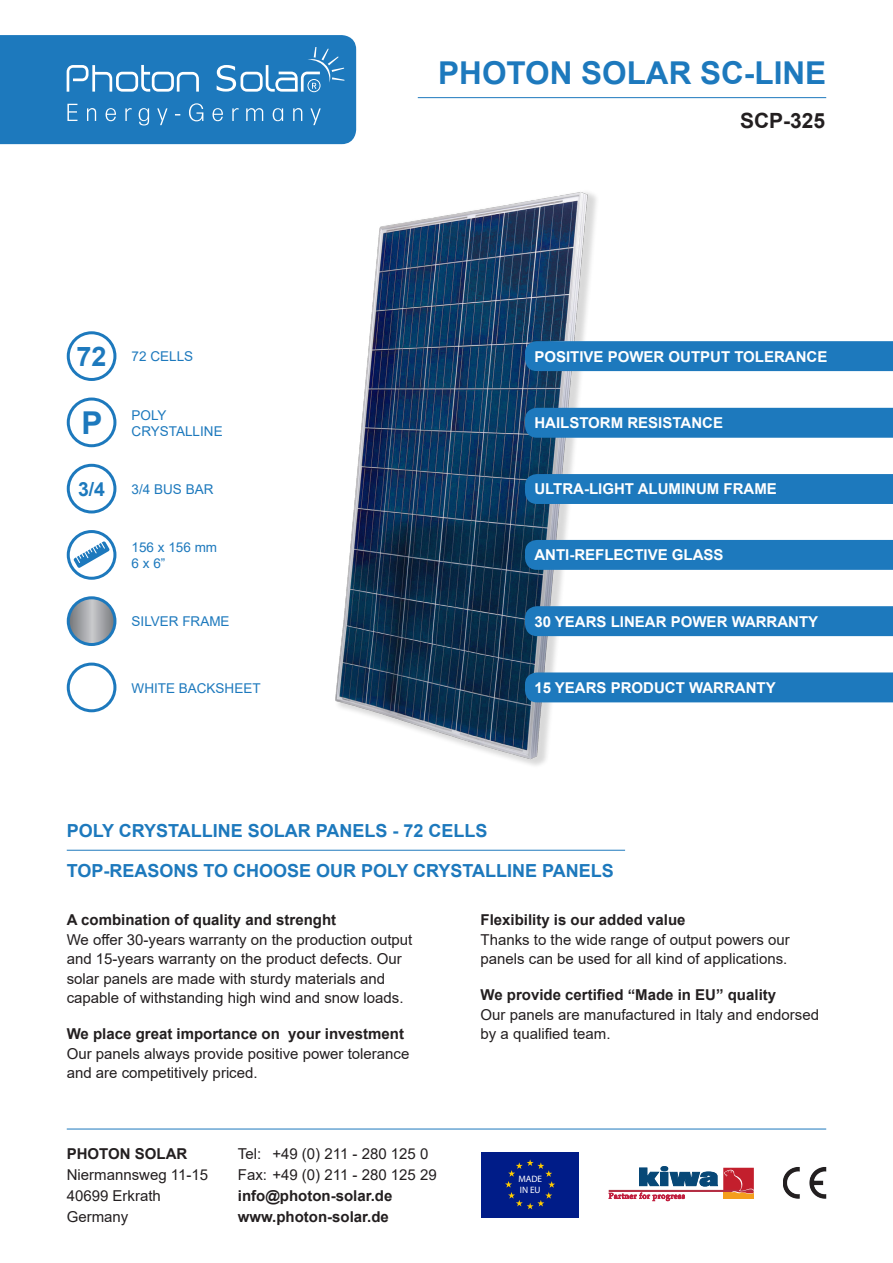
<style>
.page{position:relative;width:893px;height:1263px;background:#fff}
.page>*{position:absolute;margin:0;border:0;box-sizing:border-box;transform-origin:0 0}
.t1{font:700 31.5px "Arial";color:#1d79bd}
.t2{font:700 27px "Arial";color:#1d79bd}
.t3{font:700 21px "Arial";color:#231f20}
.t4{font:700 19.5px "Arial";color:#1d79bd}
.t5{font:700 18px "Arial";color:#1d79bd}
.t6{font:15px/19.5px "Arial";color:#231f20}
.t7{font:700 15px "Arial";color:#fff}
.t8{font:700 15px "Arial";color:#231f20}
.t9{font:13.5px "Arial";color:#1d79bd}
.t10{font:9.3px/11.1px "Myriad Pro";color:#fff}
.s1{font-weight:700}
</style>
<div class="page">
<img style="left:335px;top:192px;width:337px;height:574px">
<div style="left:67px;top:397px;width:49px;height:50px;border:3px solid #1d79bd;border-radius:50%"></div>
<div style="left:67px;top:464px;width:49px;height:49px;border:3px solid #1d79bd;border-radius:50%"></div>
<svg style="left:68px;top:531px;width:47px;height:47px"></svg>
<div style="left:67px;top:530px;width:49px;height:50px;border:3px solid #1d79bd;border-radius:50%"></div>
<svg style="left:73px;top:541px;width:37px;height:27px"></svg>
<div style="left:67px;top:331px;width:49px;height:50px;border:3px solid #1d79bd;border-radius:50%"></div>
<svg style="left:68px;top:598px;width:47px;height:46px;background:#9da4ac"></svg>
<div style="left:67px;top:596px;width:49px;height:50px;border:3px solid #1d79bd;border-radius:50%"></div>
<div style="left:67px;top:663px;width:49px;height:49px;border:3px solid #1d79bd;border-radius:50%"></div>
<img style="left:783px;top:1167px;width:43px;height:32px">
<hr style="left:67px;top:1129px;width:759px;height:1px;background:#1d79bd">
<svg style="left:609px;top:1166px;width:145px;height:35px"></svg>
<svg style="left:0;top:35px;width:356px;height:109px;background:#2c82c1"></svg>
<div style="left:307px;top:79px;width:13px;height:13px;border:1px solid #fff;border-radius:50%"></div>
<div style="left:525px;top:474px;width:368px;height:30px;background:#1d79bd"></div>
<div style="left:525px;top:408px;width:368px;height:30px;background:#1d79bd"></div>
<div style="left:525px;top:341px;width:368px;height:30px;background:#1d79bd"></div>
<div style="left:525px;top:540px;width:368px;height:30px;background:#1d79bd"></div>
<div style="left:525px;top:606px;width:368px;height:30px;background:#1d79bd"></div>
<div style="left:525px;top:672px;width:368px;height:30px;background:#1d79bd"></div>
<hr style="left:67px;top:850px;width:558px;height:1px;background:#1d79bd">
<div style="left:482px;top:1152px;width:97px;height:65px;background:#001c88"></div>
<svg style="left:505px;top:1159px;width:50px;height:50px"></svg>
<hr style="left:418px;top:97px;width:408px;height:1px;background:#1d79bd">
<p class="t1" style="left:438px;top:51px;width:389px">PHOTON SOLAR SC-LINE</p>
<p class="t3" style="left:740px;top:106px;width:87px">SCP-325</p>
<p class="t2" style="left:77px;top:338px;width:32px">72</p>
<p class="t9" style="left:132px;top:347px;width:63px">72 CELLS</p>
<p class="t7" style="left:534px;top:346px;width:295px">POSITIVE POWER OUTPUT TOLERANCE</p>
<p class="t1" style="left:81px;top:401px;width:23px">P</p>
<p class="t9" style="left:132px;top:405px;width:37px">POLY</p>
<p class="t9" style="left:132px;top:422px;width:93px">CRYSTALLINE</p>
<p class="t7" style="left:534px;top:412px;width:190px">HAILSTORM RESISTANCE</p>
<p class="t4" style="left:78px;top:475px;width:29px">3/4</p>
<p class="t9" style="left:132px;top:480px;width:83px">3/4 BUS BAR</p>
<p class="t7" style="left:534px;top:479px;width:244px">ULTRA-LIGHT ALUMINUM FRAME</p>
<p class="t9" style="left:132px;top:538px;width:87px">156 x 156 mm</p>
<p class="t9" style="left:132px;top:554px;width:35px">6 x 6”</p>
<p class="t7" style="left:534px;top:544px;width:191px">ANTI-REFLECTIVE GLASS</p>
<p class="t9" style="left:132px;top:612px;width:100px">SILVER FRAME</p>
<p class="t7" style="left:534px;top:611px;width:285px">30 YEARS LINEAR POWER WARRANTY</p>
<p class="t9" style="left:132px;top:679px;width:131px">WHITE BACKSHEET</p>
<p class="t7" style="left:534px;top:677px;width:243px">15 YEARS PRODUCT WARRANTY</p>
<p class="t5" style="left:67px;top:818px;width:422px">POLY CRYSTALLINE SOLAR PANELS - 72 CELLS</p>
<p class="t5" style="left:67px;top:858px;width:549px">TOP-REASONS TO CHOOSE OUR POLY CRYSTALLINE PANELS</p>
<p class="t6" style="left:480px;top:910px;width:311px"><span class="s1">Flexibility is our added value<br></span>Thanks to the wide range of output powers our panels can be used for all kind of applications.</p>
<p class="t8" style="left:480px;top:984px;width:297px">We provide certified “Made in EU” quality</p>
<p class="t6" style="left:480px;top:1005px;width:340px">Our panels are manufactured in Italy and endorsed by a qualified team.</p>
<p class="t6" style="left:67px;top:910px;width:347px"><span class="s1">A combination of quality and strenght<br></span>We offer 30-years warranty on the production output and 15-years warranty on the product defects. Our solar panels are made with sturdy materials and capable of withstanding high wind and snow loads.</p>
<p class="t6" style="left:67px;top:1024px;width:344px"><span class="s1">We place great importance on your investment<br></span>Our panels always provide positive power tolerance and are competitively priced.</p>
<p class="t8" style="left:67px;top:1143px;width:122px">PHOTON SOLAR</p>
<p class="t6" style="left:67px;top:1164px;width:143px">Niermannsweg 11-15</p>
<p class="t6" style="left:67px;top:1185px;width:96px">40699 Erkrath</p>
<p class="t6" style="left:67px;top:1206px;width:63px">Germany</p>
<p class="t6" style="left:238px;top:1143px;width:192px">Tel: +49 (0) 211 - 280 125 0</p>
<p class="t6" style="left:238px;top:1164px;width:200px">Fax: +49 (0) 211 - 280 125 29</p>
<p class="t8" style="left:238px;top:1185px;width:156px">info@photon-solar.de</p>
<p class="t8" style="left:238px;top:1206px;width:153px">www.photon-solar.de</p>
<p class="t10" style="left:518px;top:1173px;width:25px">MADE<br>IN EU</p>
</div>
